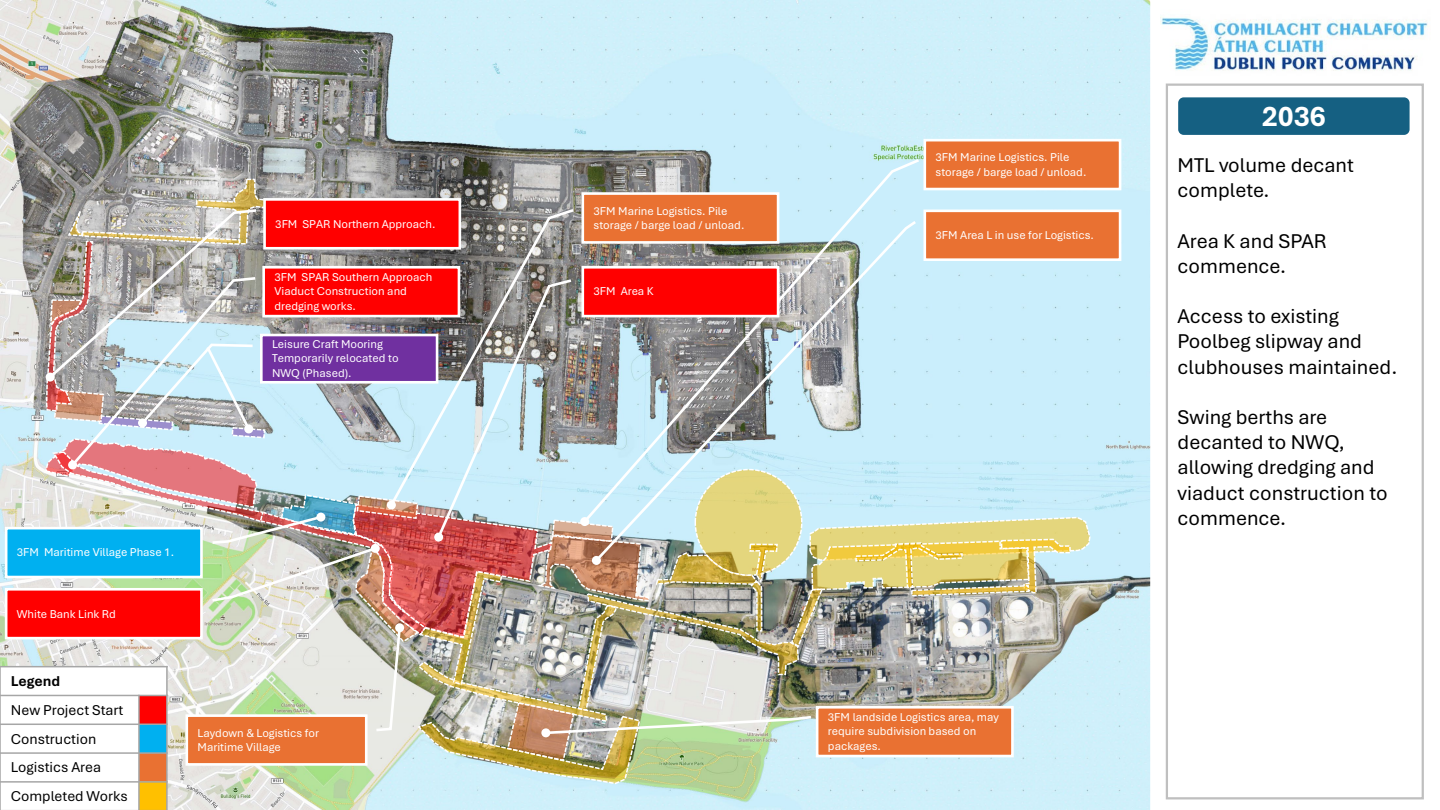
<style>
.page{position:relative;width:1440px;height:810px;background:#fff}
.page>*{position:absolute;margin:0;border:0;box-sizing:border-box;transform-origin:0 0}
.t1{font:700 30px "Aptos";color:#fff}
.t2{font:21px/25.2px "Aptos";color:#000}
.t3{font:15px/28.8px "Aptos";color:#000}
.t4{font:700 15px "Aptos";color:#000}
.t5{font:12px/14.4px "Aptos";color:#fff}
</style>
<div class="page">
<img style="left:0;top:0;width:1150px;height:810px">
<svg style="left:1150px;top:2px;width:274px;height:798px"></svg>
<img style="left:1161px;top:10px;width:268px;height:74px">
<div style="left:0;top:667px;width:167px;height:28px;background:#fff"></div>
<div style="left:0;top:695px;width:139px;height:29px;background:#fff"></div>
<div style="left:0;top:724px;width:139px;height:29px;background:#fff"></div>
<div style="left:0;top:753px;width:139px;height:29px;background:#fff"></div>
<div style="left:0;top:782px;width:139px;height:28px;background:#fff"></div>
<div style="left:139px;top:782px;width:28px;height:28px;background:#ffc000"></div>
<hr style="left:138px;top:695px;width:2px;height:115px;background:#a6a6a6">
<hr style="left:0;top:695px;width:168px;height:1px;background:#a6a6a6">
<hr style="left:0;top:724px;width:168px;height:1px;background:#a6a6a6">
<hr style="left:0;top:752px;width:168px;height:2px;background:#a6a6a6">
<hr style="left:0;top:781px;width:168px;height:2px;background:#a6a6a6">
<hr style="left:0;top:666px;width:1px;height:144px;background:#a6a6a6">
<hr style="left:166px;top:666px;width:2px;height:144px;background:#a6a6a6">
<hr style="left:0;top:666px;width:168px;height:1px;background:#a6a6a6">
<hr style="left:0;top:809px;width:168px;height:1px;background:#a6a6a6">
<div style="left:1166px;top:84px;width:258px;height:715px;background:#fff;border:2px solid #bfbfbf"></div>
<div style="left:1176px;top:95px;width:236px;height:42px;background:#156082;border:2px solid #fff;border-radius:7px"></div>
<div style="left:5px;top:527px;width:198px;height:51px;background:#00b0f0;border:3px solid #fff"></div>
<div style="left:5px;top:588px;width:198px;height:51px;background:#f00;border:3px solid #fff"></div>
<div style="left:925px;top:140px;width:195px;height:49px;background:#e97132"></div>
<div style="left:923px;top:139px;width:198px;height:51px;border:3px solid #fff"></div>
<svg style="left:581px;top:157px;width:341px;height:21px;background:#afc4ca"></svg>
<div style="left:923px;top:210px;width:198px;height:51px;background:#e97132;border:3px solid #fff"></div>
<img style="left:44px;top:178px;width:1047px;height:607px">
<p class="t5" style="left:275px;top:216px;width:162px">3FM SPAR Northern Approach.</p>
<p class="t5" style="left:274px;top:269px;width:159px">3FM SPAR Southern Approach<br>Viaduct Construction and dredging works.</p>
<p class="t5" style="left:272px;top:336px;width:128px">Leisure Craft Mooring<br>Temporarily relocated to<br>NWQ (Phased).</p>
<p class="t5" style="left:17px;top:545px;width:159px">3FM Maritime Village Phase 1.</p>
<p class="t5" style="left:17px;top:606px;width:100px">White Bank Link Rd</p>
<p class="t4" style="left:11px;top:671px;width:51px">Legend</p>
<p class="t3" style="left:11px;top:695px;width:119px">New Project Start<br>Construction<br>Logistics Area<br>Completed Works</p>
<p class="t5" style="left:198px;top:725px;width:123px">Laydown &amp; Logistics for<br>Maritime Village</p>
<p class="t5" style="left:594px;top:203px;width:152px">3FM Marine Logistics. Pile storage / barge load / unload.</p>
<p class="t5" style="left:594px;top:284px;width:62px">3FM Area K</p>
<p class="t5" style="left:936px;top:150px;width:152px">3FM Marine Logistics. Pile storage / barge load / unload.</p>
<p class="t5" style="left:936px;top:228px;width:160px">3FM Area L in use for Logistics.</p>
<p class="t5" style="left:828px;top:709px;width:173px">3FM landside Logistics area, may require subdivision based on packages.</p>
<p class="t1" style="left:1262px;top:96px;width:66px">2036</p>
<p class="t2" style="left:1178px;top:152px;width:178px">MTL volume decant complete.</p>
<p class="t2" style="left:1178px;top:227px;width:150px">Area K and SPAR commence.</p>
<p class="t2" style="left:1178px;top:303px;width:221px">Access to existing<br>Poolbeg slipway and clubhouses maintained.</p>
<p class="t2" style="left:1178px;top:404px;width:212px">Swing berths are decanted to NWQ, allowing dredging and viaduct construction to commence.</p>
</div>
